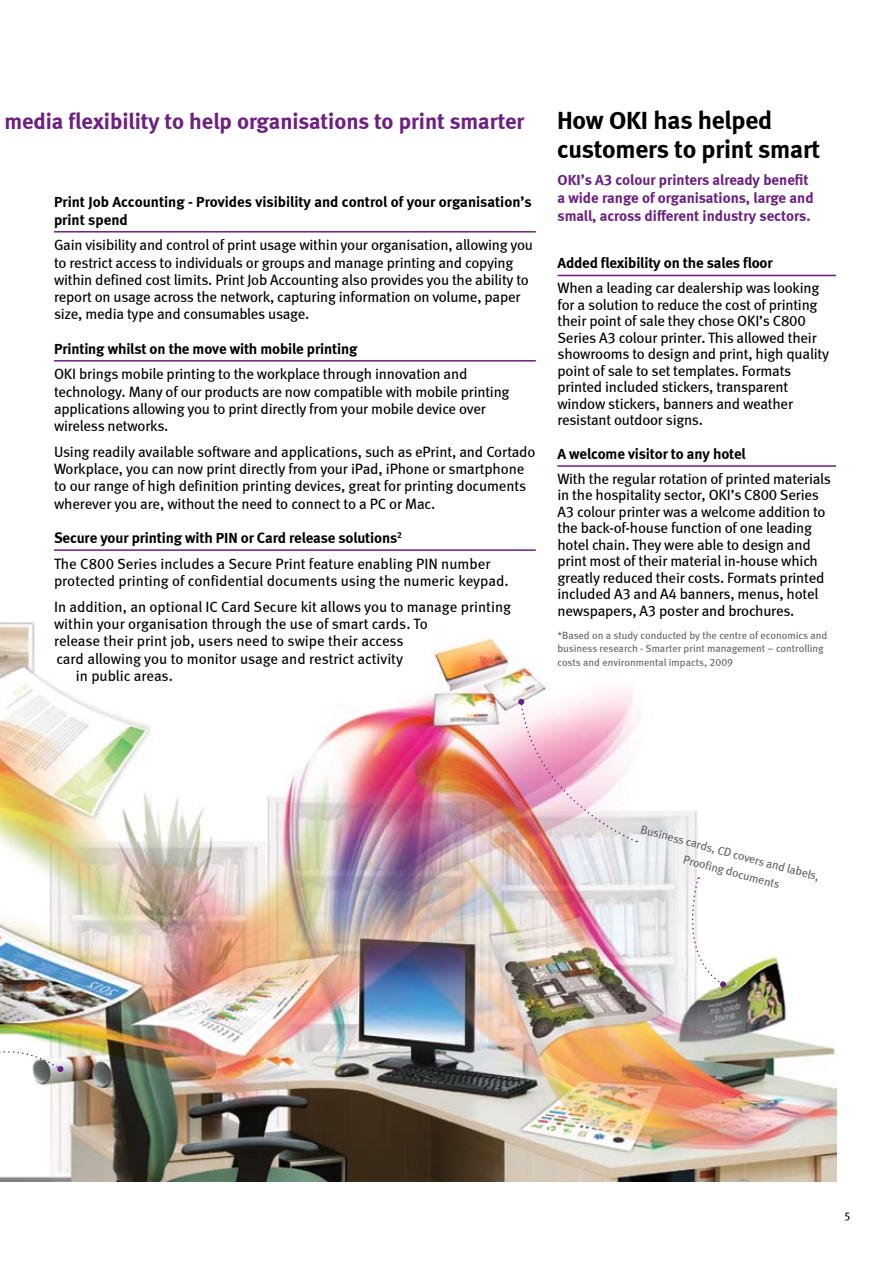
<style>
.page{position:relative;width:893px;height:1263px;background:#fff}
.page>*{position:absolute;margin:0;border:0;box-sizing:border-box;transform-origin:0 0}
.t1{font:25.5px/28.5px "Meta Bold LF";letter-spacing:-.01em;color:#000}
.t2{font:22.5px "Meta Bold LF";color:#6c207f}
.t3{font:15px/16.5px "Meta Book LF";letter-spacing:-.015em;color:#000}
.t4{font:15px/17.2px "Meta Bold LF";letter-spacing:-.01em;color:#000}
.t5{font:15px/18px "Meta Bold LF";color:#6c207f}
.t6{font:12px/18px "Meta Book LF";color:#636466}
.t7{font:10.5px/13.5px "Meta Book LF";color:#636466}
</style>
<div class="page">
<img style="left:0;top:622px;width:836px;height:559px">
<hr style="left:557px;top:275px;width:279px;height:1px;background:#6c207f">
<hr style="left:557px;top:465px;width:279px;height:2px;background:#6c207f">
<img style="left:0;top:1024px;width:63px;height:79px">
<svg style="left:682px;top:877px;width:44px;height:110px"></svg>
<svg style="left:518px;top:699px;width:119px;height:143px"></svg>
<hr style="left:54px;top:231px;width:482px;height:2px;background:#6c207f">
<hr style="left:54px;top:360px;width:482px;height:2px;background:#6c207f">
<hr style="left:54px;top:549px;width:482px;height:2px;background:#6c207f">
<h2 class="t2" style="left:4px;top:108px;width:521px">media flexibility to help organisations to print smarter</h2>
<p class="t4" style="left:54px;top:193px;width:479px">Print Job Accounting - Provides visibility and control of your organisation’s print spend</p>
<p class="t3" style="left:54px;top:236px;width:481px;line-height:17.2px">Gain visibility and control of print usage within your organisation, allowing you to restrict access to individuals or groups and manage printing and copying within defined cost limits. Print Job Accounting also provides you the ability to report on usage across the network, capturing information on volume, paper size, media type and consumables usage.</p>
<p class="t4" style="left:54px;top:340px;width:305px">Printing whilst on the move with mobile printing</p>
<p class="t3" style="left:54px;top:365px;width:457px;line-height:17.2px">OKI brings mobile printing to the workplace through innovation and technology. Many of our products are now compatible with mobile printing applications allowing you to print directly from your mobile device over wireless networks.</p>
<p class="t3" style="left:54px;top:443px;width:483px;line-height:17.2px">Using readily available software and applications, such as ePrint, and Cortado Workplace, you can now print directly from your iPad, iPhone or smartphone to our range of high definition printing devices, great for printing documents wherever you are, without the need to connect to a PC or Mac.</p>
<p class="t4" style="left:54px;top:529px;width:350px">Secure your printing with PIN or Card release solutions<sup>2</sup></p>
<p class="t3" style="left:54px;top:555px;width:456px;line-height:17.2px">The C800 Series includes a Secure Print feature enabling PIN number protected printing of confidential documents using the numeric keypad.</p>
<p class="t3" style="left:54px;top:598px;width:459px">In addition, an optional IC Card Secure kit allows you to manage printing</p>
<p class="t3" style="left:54px;top:615px;width:375px">within your organisation through the use of smart cards. To</p>
<p class="t3" style="left:54px;top:633px;width:351px">release their print job, users need to swipe their access</p>
<p class="t3" style="left:56px;top:650px;width:348px">card allowing you to monitor usage and restrict activity</p>
<p class="t3" style="left:76px;top:667px;width:99px">in public areas.</p>
<h1 class="t1" style="left:557px;top:106px;width:265px">How OKI has helped customers to print smart</h1>
<p class="t5" style="left:557px;top:171px;width:258px">OKI’s A3 colour printers already benefit a wide range of organisations, large and small, across different industry sectors.</p>
<p class="t4" style="left:557px;top:254px;width:217px">Added flexibility on the sales floor</p>
<p class="t3" style="left:557px;top:280px;width:273px">When a leading car dealership was looking for a solution to reduce the cost of printing their point of sale they chose OKI’s C800<br>Series A3 colour printer. This allowed their showrooms to design and print, high quality point of sale to set templates. Formats printed included stickers, transparent window stickers, banners and weather resistant outdoor signs.</p>
<p class="t4" style="left:557px;top:445px;width:190px">A welcome visitor to any hotel</p>
<p class="t3" style="left:557px;top:470px;width:275px">With the regular rotation of printed materials in the hospitality sector, OKI’s C800 Series A3 colour printer was a welcome addition to the back-of-house function of one leading hotel chain. They were able to design and print most of their material in-house which greatly reduced their costs. Formats printed included A3 and A4 banners, menus, hotel newspapers, A3 poster and brochures.</p>
<p class="t7" style="left:557px;top:628px;width:271px">*Based on a study conducted by the centre of economics and business research - Smarter print management – controlling costs and environmental impacts, 2009</p>
<p class="t6" style="left:691px;top:833px;width:137px;text-indent:-49px;rotate:15deg">Business cards, CD covers and labels,<br>Proofing documents</p>
</div>
